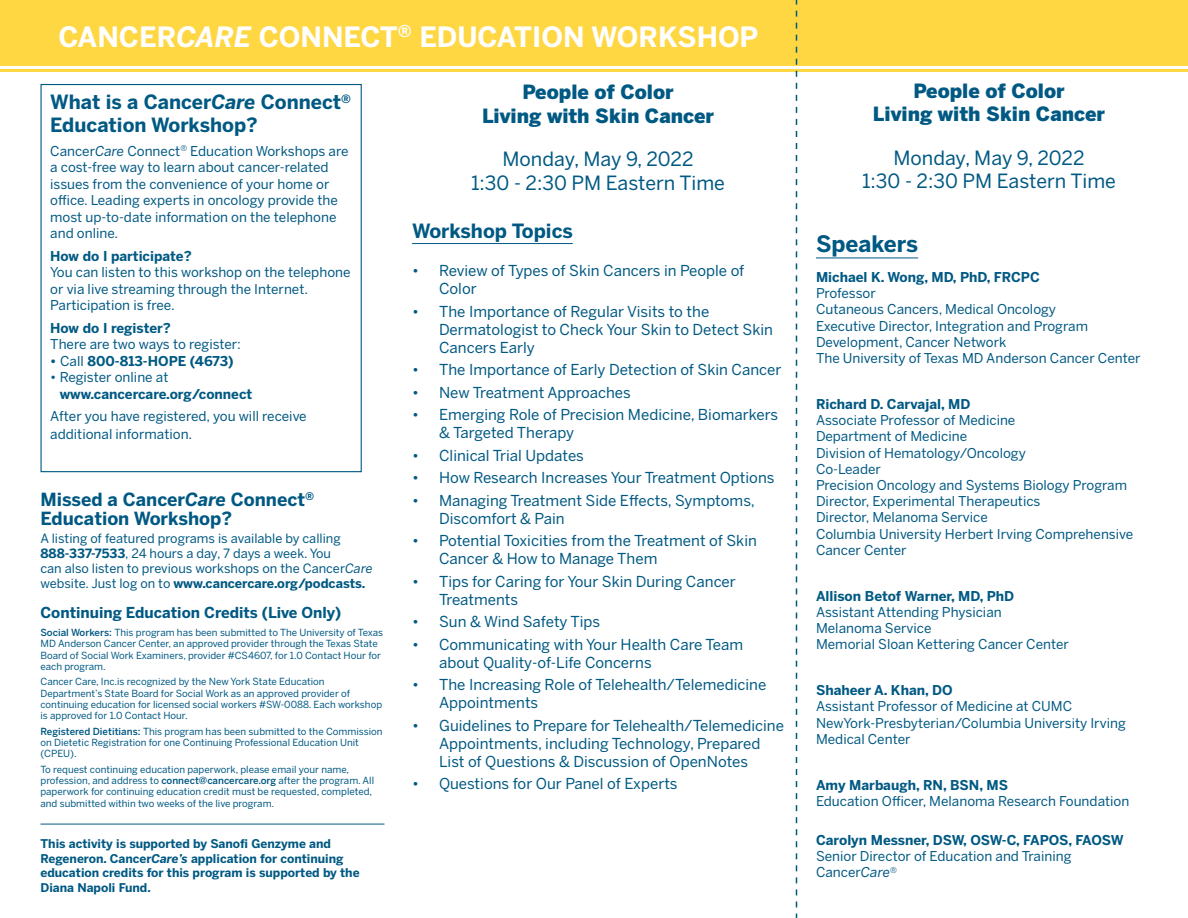
<style>
.page{position:relative;width:1188px;height:918px;background:#fff}
.page>*{position:absolute;margin:0;border:0;box-sizing:border-box;transform-origin:0 0}
.t1{font:700 27.75px "Benton Sans";color:#fff}
.Topics___Speakers{font:700 22.5px "Benton Sans";color:#005983}
.Paragraph_Style_1{font:19.5px/23.4px "Benton Sans";color:#005983;text-align:center}
.About_Cancer_Care_Re{font:900 19.5px/23.4px "Benton Sans";color:#005983;text-align:center}
.Topics___Speakers-2{font:700 19.5px/22.5px "Benton Sans";color:#005983}
.t2{font:700 18px/19.5px "Benton Sans";color:#005983}
.t3{font:15px/18px "Benton Sans";color:#005983}
.t4{font:700 15px "Benton Sans";color:#005983}
.Speaker_Title{font:13.5px/16.2px "Benton Sans";color:#005983}
.t5{font:700 13.5px/16.5px "Benton Sans";color:#005983}
.t6{font:12.75px/15px "Benton Sans";color:#005983}
.No_Line_Temp_Fix_Fun{font:700 12px/14.4px "Benton Sans";color:#005983}
.No_Line_Temp_Fix{font:9.75px/11.2px "Benton Sans";color:#005983}
.s1{font-style:italic}
.s2{font-weight:700}
.s3{font-weight:400}
.s4{font-weight:500}
</style>
<div class="page">
<div style="left:0;top:0;width:1188px;height:66px;background:#ffd743"></div>
<hr style="left:0;top:69px;width:1188px;height:3px;background:#ffd743">
<svg style="left:796px;top:0;width:1px;height:918px"></svg>
<hr style="left:412px;top:243px;width:161px;height:1px;background:#005983">
<div style="left:40px;top:84px;width:322px;height:388px;border:1px solid #005983"></div>
<hr style="left:40px;top:824px;width:344px;height:1px;background:#005983">
<hr style="left:816px;top:258px;width:102px;height:1px;background:#005983">
<p class="t1" style="left:58px;top:20px;width:702px">CANCER<span class="s1">CARE</span> CONNECT<sup>®</sup> EDUCATION WORKSHOP</p>
<p class="About_Cancer_Care_Re" style="left:482px;top:80px;width:234px">People of Color<br>Living with Skin Cancer</p>
<p class="Paragraph_Style_1" style="left:471px;top:147px;width:255px">Monday, May 9, 2022<br>1:30 - 2:30 PM Eastern Time</p>
<p class="Topics___Speakers-2" style="left:412px;top:219px;width:162px">Workshop Topics</p>
<p class="t3" style="left:439px;top:262px;width:307px;text-indent:-27px">• Review of Types of Skin Cancers in People of<br>Color</p>
<p class="t3" style="left:439px;top:302px;width:335px;text-indent:-27px">• The Importance of Regular Visits to the<br>Dermatologist to Check Your Skin to Detect Skin<br>Cancers Early</p>
<p class="t3" style="left:412px;top:361px;width:371px">• The Importance of Early Detection of Skin Cancer</p>
<p class="t3" style="left:412px;top:383px;width:220px">• New Treatment Approaches</p>
<p class="t3" style="left:439px;top:406px;width:341px;text-indent:-27px">• Emerging Role of Precision Medicine, Biomarkers &amp; Targeted Therapy</p>
<p class="t3" style="left:412px;top:446px;width:173px">• Clinical Trial Updates</p>
<p class="t3" style="left:412px;top:469px;width:364px">• How Research Increases Your Treatment Options</p>
<p class="t3" style="left:439px;top:491px;width:317px;text-indent:-27px">• Managing Treatment Side Effects, Symptoms,<br>Discomfort &amp; Pain</p>
<p class="t3" style="left:439px;top:532px;width:319px;text-indent:-27px">• Potential Toxicities from the Treatment of Skin<br>Cancer &amp; How to Manage Them</p>
<p class="t3" style="left:439px;top:572px;width:298px;text-indent:-27px">• Tips for Caring for Your Skin During Cancer<br>Treatments</p>
<p class="t3" style="left:412px;top:613px;width:190px">• Sun &amp; Wind Safety Tips</p>
<p class="t3" style="left:439px;top:635px;width:306px;text-indent:-27px">• Communicating with Your Health Care Team about Quality-of-Life Concerns</p>
<p class="t3" style="left:439px;top:676px;width:329px;text-indent:-27px">• The Increasing Role of Telehealth/Telemedicine<br>Appointments</p>
<p class="t3" style="left:412px;top:716px;width:374px;text-align:center">• Guidelines to Prepare for Telehealth/Telemedicine<br>Appointments, including Technology, Prepared<br>List of Questions &amp; Discussion of OpenNotes</p>
<p class="t3" style="left:412px;top:775px;width:267px">• Questions for Our Panel of Experts</p>
<p class="Topics___Speakers-2" style="left:50px;top:90px;width:302px">What is a Cancer<span class="s1">Care</span> Connect<sup>®<br></sup>Education Workshop?</p>
<p class="Speaker_Title" style="left:50px;top:142px;width:300px">Cancer<span class="s1">Care</span> Connect<sup>®</sup> Education Workshops are a cost-free way to learn about cancer-related issues from the convenience of your home or office. Leading experts in oncology provide the most up-to-date information on the telephone and online.</p>
<p class="Speaker_Title" style="left:50px;top:247px;width:302px"><span class="s2">How do I participate?<br></span>You can listen to this workshop on the telephone or via live streaming through the Internet.<br>Participation is free.</p>
<p class="Speaker_Title" style="left:50px;top:319px;width:192px"><span class="s2">How do I register?<br></span>There are two ways to register:</p>
<p class="t5" style="left:50px;top:352px;width:185px">• <span class="s3">Call</span> 800-813-HOPE (4673)</p>
<p class="t5" style="left:60px;top:369px;width:194px;text-indent:-9px"><span class="s3">• Register online at </span>www.cancercare.org/connect</p>
<p class="Speaker_Title" style="left:50px;top:407px;width:258px;line-height:18px">After you have registered, you will receive additional information.</p>
<p class="t2" style="left:40px;top:489px;width:275px">Missed a Cancer<span class="s1">Care</span> Connect<sup>®<br></sup>Education Workshop?</p>
<p class="t6" style="left:40px;top:531px;width:334px">A listing of featured programs is available by calling <span class="s2">888-337-7533</span>, 24 hours a day, 7 days a week. You<br>can also listen to previous workshops on the Cancer<span class="s1">Care </span>website. Just log on to <span class="s2">www.cancercare.org/podcasts.</span></p>
<p class="t4" style="left:40px;top:604px;width:302px">Continuing Education Credits (Live Only)</p>
<p class="No_Line_Temp_Fix" style="left:40px;top:627px;width:344px"><span class="s4">Social Workers:</span> This program has been submitted to The University of Texas MD Anderson Cancer Center, an approved provider through the Texas State Board of Social Work Examiners, provider #CS4607, for 1.0 Contact Hour for each program.</p>
<p class="No_Line_Temp_Fix" style="left:40px;top:676px;width:343px">Cancer Care, Inc.is recognized by the New York State Education Department’s State Board for Social Work as an approved provider of continuing education for licensed social workers #SW-0088. Each workshop is approved for 1.0 Contact Hour.</p>
<p class="No_Line_Temp_Fix" style="left:40px;top:726px;width:344px"><span class="s4">Registered Dietitians:</span> This program has been submitted to the Commission on Dietetic Registration for one Continuing Professional Education Unit (CPEU).</p>
<p class="No_Line_Temp_Fix" style="left:40px;top:763px;width:335px">To request continuing education paperwork, please email your name, profession, and address to <span class="s4">connect@cancercare.org</span> after the program. All paperwork for continuing education credit must be requested, completed, and submitted within two weeks of the live program.</p>
<p class="No_Line_Temp_Fix_Fun" style="left:40px;top:837px;width:321px">This activity is supported by Sanofi Genzyme and Regeneron. Cancer<span class="s1">Care’s</span> application for continuing education credits for this program is supported by the Diana Napoli Fund.</p>
<p class="About_Cancer_Care_Re" style="left:873px;top:79px;width:234px">People of Color<br>Living with Skin Cancer</p>
<p class="Paragraph_Style_1" style="left:862px;top:146px;width:255px">Monday, May 9, 2022<br>1:30 - 2:30 PM Eastern Time</p>
<p class="Topics___Speakers" style="left:816px;top:231px;width:104px">Speakers</p>
<p class="Speaker_Title" style="left:816px;top:269px;width:326px"><span class="s2">Michael K. Wong, MD, PhD, FRCPC<br></span>Professor<br>Cutaneous Cancers, Medical Oncology<br>Executive Director, Integration and Program Development, Cancer Network<br>The University of Texas MD Anderson Cancer Center</p>
<p class="Speaker_Title" style="left:816px;top:396px;width:319px"><span class="s2">Richard D. Carvajal, MD<br></span>Associate Professor of Medicine<br>Department of Medicine<br>Division of Hematology/Oncology<br>Co-Leader<br>Precision Oncology and Systems Biology Program<br>Director, Experimental Therapeutics<br>Director, Melanoma Service<br>Columbia University Herbert Irving Comprehensive<br>Cancer Center</p>
<p class="Speaker_Title" style="left:816px;top:587px;width:254px"><span class="s2">Allison Betof Warner, MD, PhD<br></span>Assistant Attending Physician<br>Melanoma Service<br>Memorial Sloan Kettering Cancer Center</p>
<p class="Speaker_Title" style="left:816px;top:682px;width:311px"><span class="s2">Shaheer A. Khan, DO<br></span>Assistant Professor of Medicine at CUMC<br>NewYork-Presbyterian/Columbia University Irving<br>Medical Center</p>
<p class="Speaker_Title" style="left:816px;top:776px;width:315px"><span class="s2">Amy Marbaugh, RN, BSN, MS<br></span>Education Officer, Melanoma Research Foundation</p>
<p class="Speaker_Title" style="left:816px;top:832px;width:309px"><span class="s2">Carolyn Messner, DSW, OSW-C, FAPOS, FAOSW<br></span>Senior Director of Education and Training<br>Cancer<span class="s1">Care</span><sup>®</sup></p>
</div>
